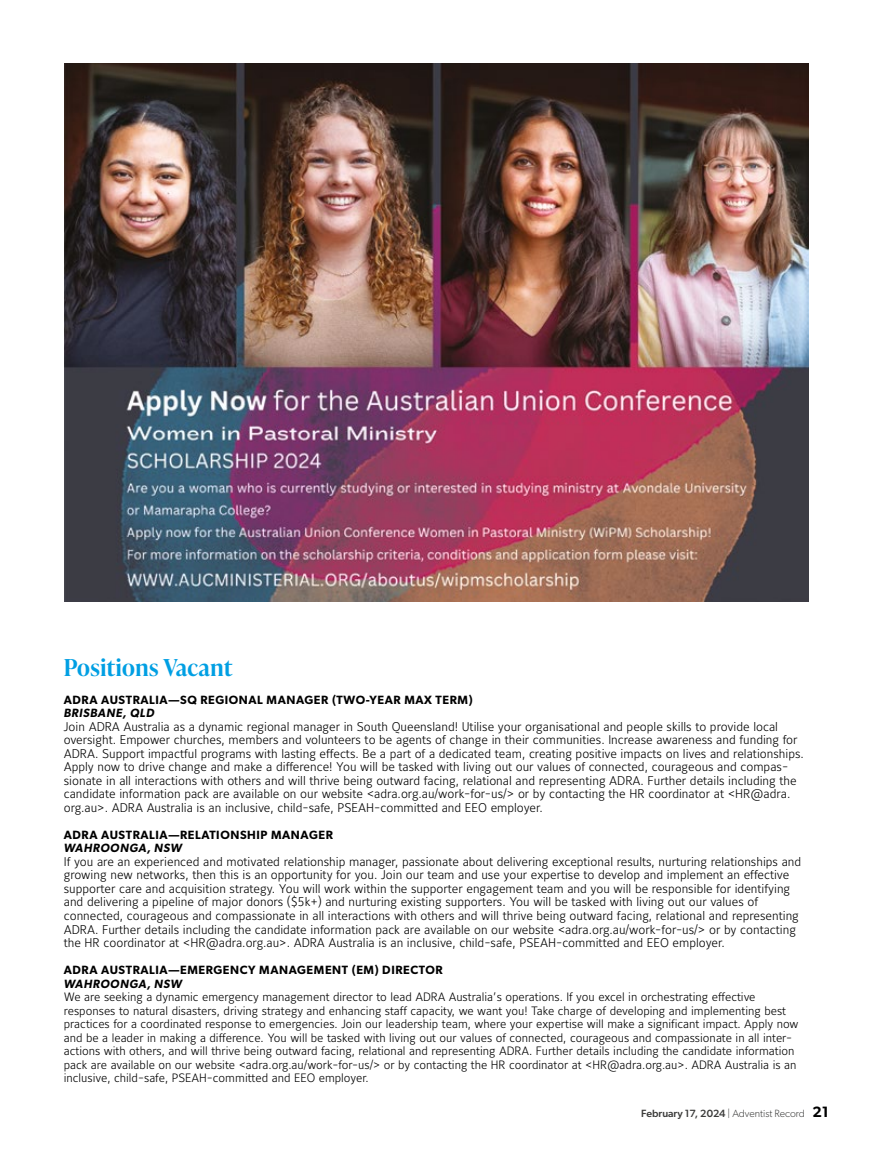
<style>
.page{position:relative;width:872px;height:1149px;background:#fff}
.page>*{position:absolute;margin:0;border:0;box-sizing:border-box;transform-origin:0 0}
.t1{font:600 23.25px "Ivy Presto Headline";letter-spacing:.02em;color:#009fe3}
.t2{font:12.45px/13.5px "Maurea Light Tf";color:#000}
.t3{font:12px/13.5px "Maurea Light Tf";color:#000}
.t4{font:600 12px "Gibson";letter-spacing:.05em;color:#000}
.t5{font:italic 600 12px "Gibson";letter-spacing:.05em;color:#000}
.t6{font:300 10.5px "Gibson";color:#3c3c3b}
.s1{font-weight:500}
.s2{font-weight:600;font-size:15px;color:#000}
</style>
<div class="page">
<img style="left:64px;top:64px;width:744px;height:537px">
<h1 class="t1" style="left:64px;top:651px;width:170px">Positions Vacant</h1>
<p class="t4" style="left:64px;top:692px;width:410px">ADRA AUSTRALIA—SQ REGIONAL MANAGER (TWO-YEAR MAX TERM)</p>
<p class="t5" style="left:64px;top:705px;width:92px">BRISBANE, QLD</p>
<p class="t2" style="left:64px;top:720px;width:741px">Join ADRA Australia as a dynamic regional manager in South Queensland! Utilise your organisational and people skills to provide local oversight. Empower churches, members and volunteers to be agents of change in their communities. Increase awareness and funding for ADRA. Support impactful programs with lasting effects. Be a part of a dedicated team, creating positive impacts on lives and relationships.<br>Apply now to drive change and make a difference! You will be tasked with living out our values of connected, courageous and compas&shy;sionate in all interactions with others and will thrive being outward facing, relational and representing ADRA. Further details including the candidate information pack are available on our website &lt;adra.org.au/work-for-us/&gt; or by contacting the HR coordinator at &lt;HR@adra. org.au&gt;. ADRA Australia is an inclusive, child-safe, PSEAH-committed and EEO employer.</p>
<p class="t4" style="left:64px;top:827px;width:271px">ADRA AUSTRALIA—RELATIONSHIP MANAGER</p>
<p class="t5" style="left:64px;top:840px;width:119px">WAHROONGA, NSW</p>
<p class="t2" style="left:64px;top:855px;width:739px">If you are an experienced and motivated relationship manager, passionate about delivering exceptional results, nurturing relationships and growing new networks, then this is an opportunity for you. Join our team and use your expertise to develop and implement an effective supporter care and acquisition strategy. You will work within the supporter engagement team and you will be responsible for identifying and delivering a pipeline of major donors ($5k+) and nurturing existing supporters. You will be tasked with living out our values of connected, courageous and compassionate in all interactions with others and will thrive being outward facing, relational and representing ADRA. Further details including the candidate information pack are available on our website &lt;adra.org.au/work-for-us/&gt; or by contacting the HR coordinator at &lt;HR@adra.org.au&gt;. ADRA Australia is an inclusive, child-safe, PSEAH-committed and EEO employer.</p>
<p class="t4" style="left:64px;top:962px;width:380px">ADRA AUSTRALIA—EMERGENCY MANAGEMENT (EM) DIRECTOR</p>
<p class="t5" style="left:64px;top:976px;width:119px">WAHROONGA, NSW</p>
<p class="t3" style="left:64px;top:990px;width:736px">We are seeking a dynamic emergency management director to lead ADRA Australia’s operations. If you excel in orchestrating effective responses to natural disasters, driving strategy and enhancing staff capacity, we want you! Take charge of developing and implementing best practices for a coordinated response to emergencies. Join our leadership team, where your expertise will make a significant impact. Apply now and be a leader in making a difference. You will be tasked with living out our values of connected, courageous and compassionate in all inter&shy;actions with others, and will thrive being outward facing, relational and representing ADRA. Further details including the candidate information pack are available on our website &lt;adra.org.au/work-for-us/&gt; or by contacting the HR coordinator at &lt;HR@adra.org.au&gt;. ADRA Australia is an inclusive, child-safe, PSEAH-committed and EEO employer.</p>
<p class="t6" style="left:641px;top:1106px;width:189px"><span class="s1">February 17, 2024</span> | Adventist Record <span class="s2">21</span></p>
</div>
